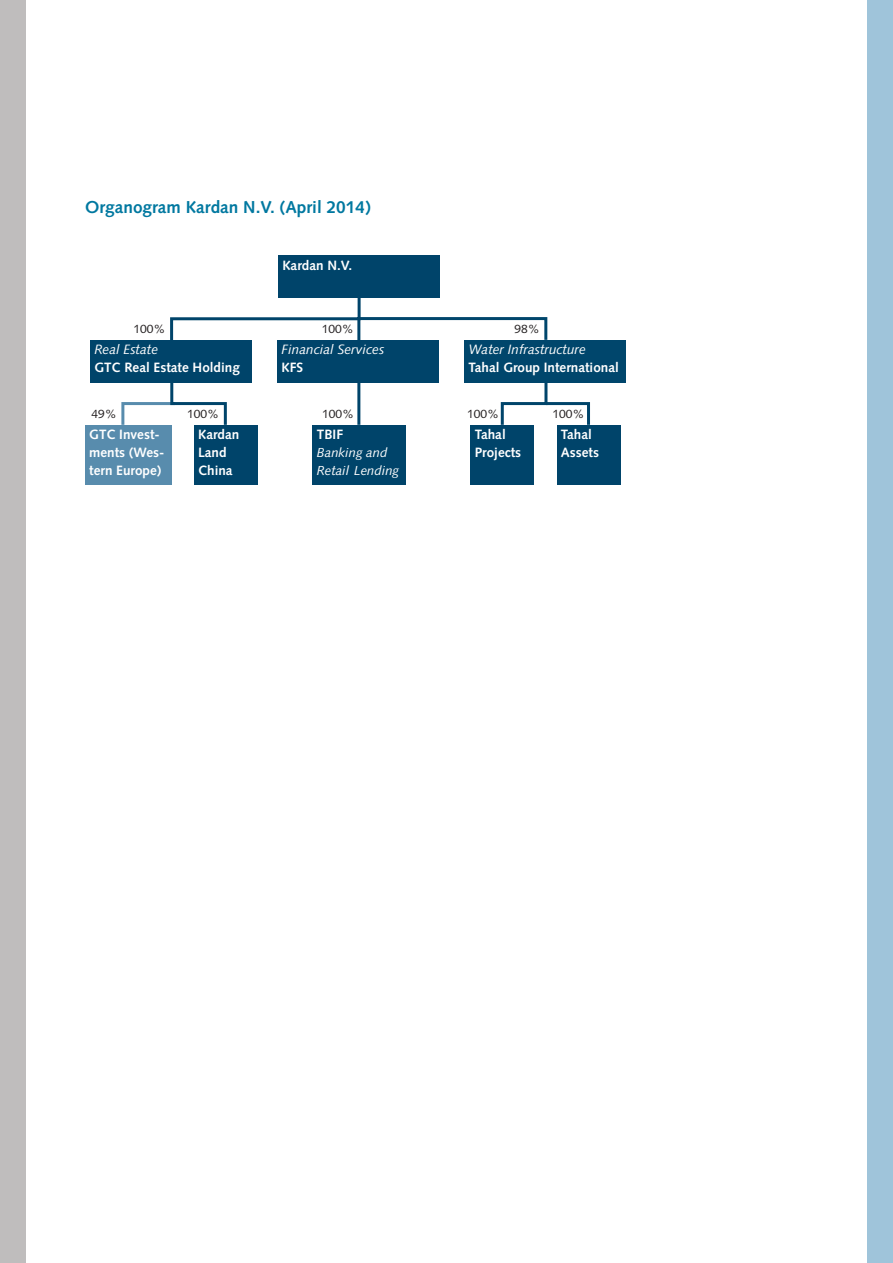
<style>
.page{position:relative;width:893px;height:1263px;background:#fff}
.page>*{position:absolute;margin:0;border:0;box-sizing:border-box;transform-origin:0 0}
.t1{font:700 17.25px "Syntax LT Std";color:#0078a0}
.t2{font:700 13.5px/18px "Syntax LT Std";color:#fff}
.t3{font:italic 13.5px "Syntax LT Std";color:#fff}
.t4{font:italic 13.05px/18px "Syntax LT Std";color:#fff}
.t5{font:12px "Syntax LT Std";color:#231f20}
</style>
<div class="page">
<div style="left:0;top:0;width:26px;height:1263px;background:#bfbdbd"></div>
<div style="left:867px;top:0;width:26px;height:1263px;background:#9fc4da"></div>
<div style="left:278px;top:255px;width:162px;height:43px;background:#00446a"></div>
<div style="left:85px;top:425px;width:87px;height:59px;background:#588cad"></div>
<div style="left:313px;top:425px;width:93px;height:59px;background:#00446a"></div>
<div style="left:470px;top:425px;width:64px;height:59px;background:#00446a"></div>
<div style="left:194px;top:425px;width:64px;height:59px;background:#00446a"></div>
<div style="left:557px;top:425px;width:63px;height:59px;background:#00446a"></div>
<hr style="left:357px;top:382px;width:3px;height:43px;background:#00446a">
<svg style="left:120px;top:382px;width:108px;height:43px"></svg>
<svg style="left:499px;top:382px;width:92px;height:43px"></svg>
<div style="left:277px;top:340px;width:162px;height:42px;background:#00446a"></div>
<div style="left:464px;top:340px;width:162px;height:42px;background:#00466c"></div>
<div style="left:90px;top:340px;width:162px;height:42px;background:#00446a"></div>
<svg style="left:170px;top:298px;width:378px;height:42px"></svg>
<p class="t1" style="left:85px;top:197px;width:287px">Organogram Kardan N.V. (April 2014)</p>
<p class="t2" style="left:282px;top:256px;width:71px">Kardan N.V.</p>
<p class="t5" style="left:134px;top:322px;width:34px">100%</p>
<p class="t5" style="left:322px;top:322px;width:34px">100%</p>
<p class="t5" style="left:514px;top:322px;width:27px">98%</p>
<p class="t3" style="left:94px;top:342px;width:65px">Real Estate</p>
<p class="t2" style="left:94px;top:359px;width:147px">GTC Real Estate Holding</p>
<p class="t3" style="left:281px;top:342px;width:104px">Financial Services</p>
<p class="t2" style="left:281px;top:359px;width:23px">KFS</p>
<p class="t3" style="left:469px;top:342px;width:119px">Water Infrastructure</p>
<p class="t2" style="left:469px;top:359px;width:152px">Tahal Group International</p>
<p class="t5" style="left:91px;top:407px;width:27px">49%</p>
<p class="t5" style="left:187px;top:407px;width:34px">100%</p>
<p class="t5" style="left:322px;top:407px;width:34px">100%</p>
<p class="t5" style="left:467px;top:407px;width:34px">100%</p>
<p class="t5" style="left:552px;top:407px;width:34px">100%</p>
<p class="t2" style="left:198px;top:426px;width:43px">Kardan<br>Land<br>China</p>
<p class="t2" style="left:561px;top:426px;width:40px">Tahal<br>Assets</p>
<p class="t2" style="left:475px;top:426px;width:48px">Tahal<br>Projects</p>
<p class="t2" style="left:89px;top:426px;width:75px">GTC Invest&shy;ments (Wes&shy;tern Europe)</p>
<p class="t2" style="left:317px;top:426px;width:28px">TBIF</p>
<p class="t4" style="left:317px;top:444px;width:84px">Banking and<br>Retail Lending</p>
</div>
